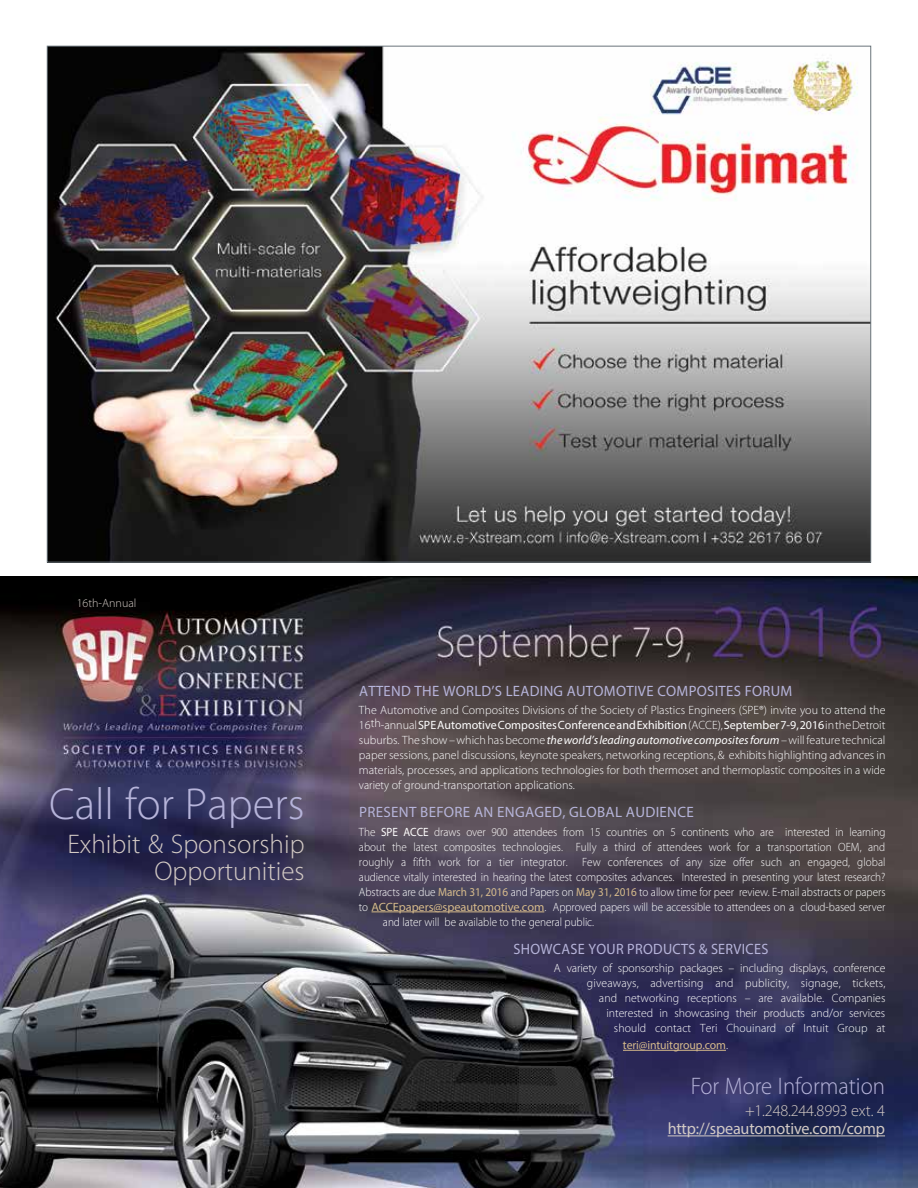
<style>
.page{position:relative;width:918px;height:1188px;background:#fff}
.page>*{position:absolute;margin:0;border:0;box-sizing:border-box;transform-origin:0 0}
.t1{font:300 45px "Myriad Pro";color:#b6b4da}
.t2{font:300 27px/27px "Myriad Pro";color:#d3cac5;text-align:right}
.t3{font:300 24px "Myriad Pro";color:#b6b4da;scale:.95 1}
.t4{font:16.5px "Myriad Pro";letter-spacing:-.01em;color:#d3cac5}
.t5{font:300 16.5px "Myriad Pro";letter-spacing:-.01em;color:#d3cac5}
.t6{font:15px "Myriad Pro";letter-spacing:.02em;color:#b6b4da}
.t7{font:15px "Myriad Pro";letter-spacing:.02em;color:#b6b4da;scale:.95 1}
.t8{font:300 12px/15px "Myriad Pro";letter-spacing:-.005em;color:#fff;text-align:justify}
.t9{font:300 12px "Myriad Pro";letter-spacing:-.005em;color:#fff;scale:.93 1}
.t10{font:12px "Myriad Pro";letter-spacing:-.01em;color:#d6ba8b}
.t11{font:300 12px "Myriad Pro";color:#d3cac5}
.s1{font-weight:400}
.s2{font-weight:400;font-style:italic}
.s3{font-weight:400;color:#d6ba8b}
.s4{font-weight:300;color:#fff}
</style>
<div class="page">
<img style="left:49px;top:48px;width:820px;height:512px">
<img style="left:0;top:576px;width:918px;height:612px">
<hr style="left:372px;top:912px;width:172px;height:1px;background:#d6ba8b">
<hr style="left:623px;top:1050px;width:103px;height:1px;background:#d6ba8b">
<hr style="left:668px;top:1135px;width:217px;height:1px;background:#d3cac5">
<p class="t11" style="left:77px;top:596px;width:61px">16th-Annual</p>
<h1 class="t1" style="left:49px;top:777px;width:257px">Call for Papers</h1>
<h2 class="t2" style="left:67px;top:830px;width:239px">Exhibit &amp; Sponsorship<br>Opportunities</h2>
<p class="t6" style="left:359px;top:682px;width:435px">ATTEND THE WORLD’S LEADING AUTOMOTIVE COMPOSITES FORUM</p>
<p class="t8" style="left:359px;top:703px;width:528px">The Automotive and Composites Divisions of the Society of Plastics Engineers (SPE®) invite you to attend the 16th-annual <span class="s1">SPE Automotive Composites Conference and Exhibition</span> (ACCE), <span class="s1">September 7-9, 2016</span> in the Detroit suburbs. The show – which has become <span class="s2">the world’s leading automotive composites forum</span> – will feature technical paper sessions, panel discussions, keynote speakers, networking receptions, &amp; exhibits highlighting advances in materials, processes, and applications technologies for both thermoset and thermoplastic composites in a wide variety of ground-transportation applications.</p>
<p class="t6" style="left:359px;top:803px;width:336px">PRESENT BEFORE AN ENGAGED, GLOBAL AUDIENCE</p>
<p class="t9" style="left:359px;top:824px;width:568px">The <span class="s1">SPE ACCE</span> draws over 900 attendees from 15 countries on 5 continents who are interested in learning</p>
<p class="t9" style="left:359px;top:839px;width:567px">about the latest composites technologies. Fully a third of attendees work for a transportation OEM, and</p>
<p class="t9" style="left:359px;top:854px;width:568px">roughly a fifth work for a tier integrator. Few conferences of any size offer such an engaged, global</p>
<p class="t9" style="left:359px;top:869px;width:568px">audience vitally interested in hearing the latest composites advances. Interested in presenting your latest research?</p>
<p class="t9" style="left:359px;top:884px;width:568px">Abstracts are due <span class="s3">March 31, 2016</span> and Papers on <span class="s3">May 31, 2016</span> to allow time for peer review. E-mail abstracts or papers</p>
<p class="t9" style="left:359px;top:899px;width:568px">to <span class="s3">ACCEpapers@speautomotive.com</span>. Approved papers will be accessible to attendees on a cloud-based server</p>
<p class="t9" style="left:383px;top:914px;width:228px">and later will be available to the general public.</p>
<p class="t7" style="left:514px;top:940px;width:270px">SHOWCASE YOUR PRODUCTS &amp; SERVICES</p>
<p class="t8" style="left:554px;top:960px;width:333px;text-align:right">A variety of sponsorship packages – including displays, conference giveaways, advertising and publicity, signage, tickets,<br>and networking receptions – are available. Companies interested in showcasing their products and/or services<br>should contact Teri Chouinard of Intuit Group at</p>
<p class="t10" style="left:623px;top:1038px;width:107px">teri@intuitgroup.com<span class="s4">.</span></p>
<h3 class="t3" style="left:691px;top:1071px;width:206px">For More Information</h3>
<h3 class="t5" style="left:745px;top:1101px;width:141px">+1.248.244.8993 ext. 4</h3>
<h3 class="t4" style="left:668px;top:1119px;width:219px">http://speautomotive.com/comp</h3>
</div>
